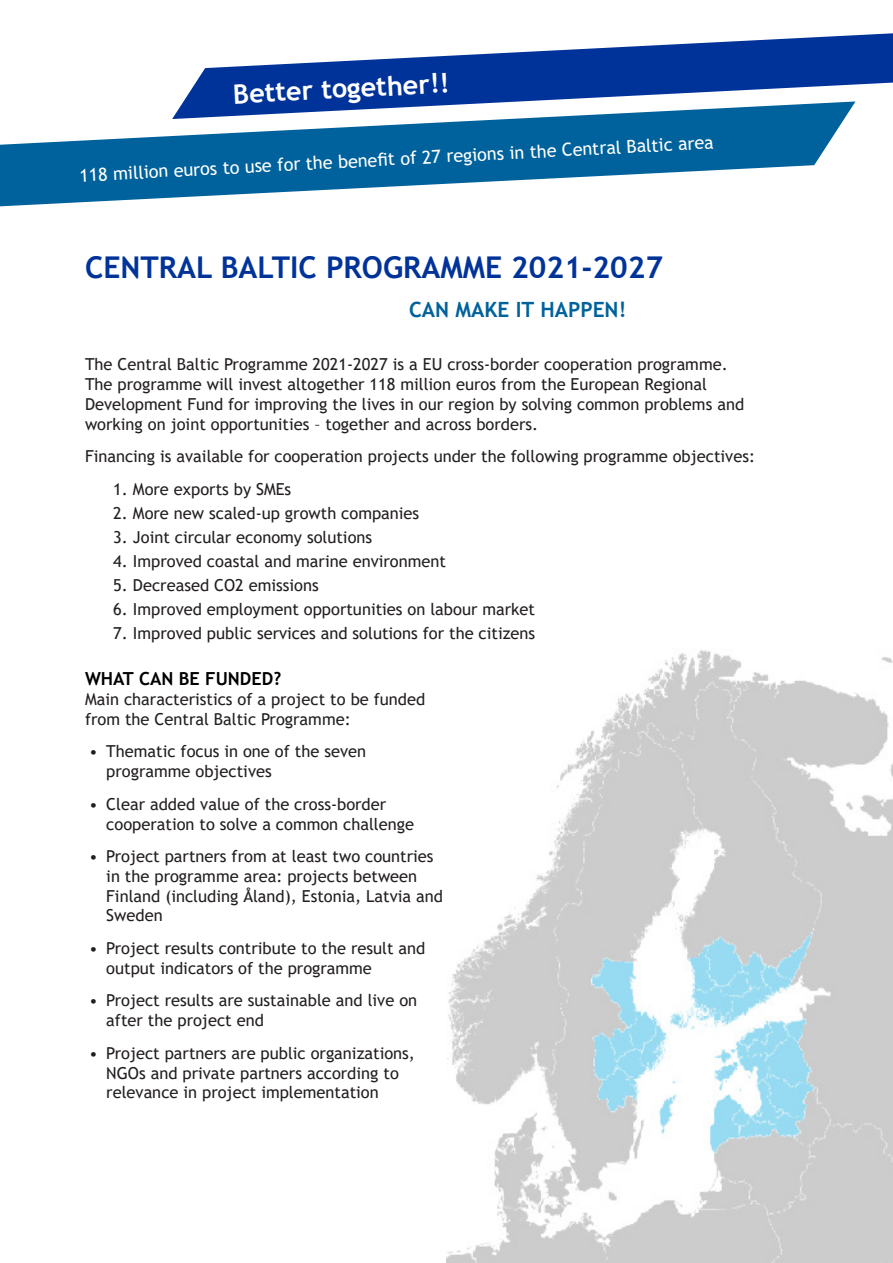
<style>
.page{position:relative;width:893px;height:1263px;background:#fff}
.page>*{position:absolute;margin:0;border:0;box-sizing:border-box;transform-origin:0 0}
.t1{font:700 30px "Trebuchet MS";color:#039}
.t2{font:700 27px "Trebuchet MS";color:#fff}
.t3{font:700 21px "Trebuchet MS";color:#00629c}
.t4{font:18px "Trebuchet MS";color:#fff}
.t5{font:700 18px "Trebuchet MS";color:#000}
.Bullets{font:16.5px/19.8px "Trebuchet MS";color:#231f20}
</style>
<div class="page">
<img style="left:446px;top:650px;width:447px;height:613px">
<svg style="left:184px;top:33px;width:709px;height:69px;fill:#039"></svg>
<svg style="left:0;top:101px;width:855px;height:106px;fill:#00629c"></svg>
<p class="t2" style="left:232px;top:77px;width:218px;rotate:-3deg">Better together!!</p>
<p class="t4" style="left:79px;top:164px;width:637px;rotate:-3deg">118 million euros to use for the benefi t of 27 regions in the Central Baltic area</p>
<p class="t1" style="left:85px;top:249px;width:579px">CENTRAL BALTIC PROGRAMME 2021-2027</p>
<p class="t3" style="left:409px;top:297px;width:219px">CAN MAKE IT HAPPEN!</p>
<p class="Bullets" style="left:85px;top:355px;width:661px">The Central Baltic Programme 2021-2027 is a EU cross-border cooperation programme.<br>The programme will invest altogether 118 million euros from the European Regional Development Fund for improving the lives in our region by solving common problems and working on joint opportunities – together and across borders.</p>
<p class="Bullets" style="left:85px;top:446px;width:672px">Financing is available for cooperation projects under the following programme objectives:</p>
<p class="Bullets" style="left:113px;top:479px;width:179px">1. More exports by SMEs</p>
<p class="Bullets" style="left:113px;top:503px;width:307px">2. More new scaled-up growth companies</p>
<p class="Bullets" style="left:113px;top:527px;width:260px">3. Joint circular economy solutions</p>
<p class="Bullets" style="left:113px;top:551px;width:334px">4. Improved coastal and marine environment</p>
<p class="Bullets" style="left:113px;top:575px;width:207px">5. Decreased CO2 emissions</p>
<p class="Bullets" style="left:113px;top:599px;width:423px">6. Improved employment opportunities on labour market</p>
<p class="Bullets" style="left:113px;top:623px;width:423px">7. Improved public services and solutions for the citizens</p>
<p class="t5" style="left:85px;top:667px;width:198px">WHAT CAN BE FUNDED?</p>
<p class="Bullets" style="left:85px;top:689px;width:342px">Main characteristics of a project to be funded from the Central Baltic Programme:</p>
<p class="Bullets" style="left:106px;top:741px;width:261px;text-indent:-17px">• Thematic focus in one of the seven programme objectives</p>
<p class="Bullets" style="left:106px;top:794px;width:309px;text-indent:-17px">• Clear added value of the cross-border cooperation to solve a common challenge</p>
<p class="Bullets" style="left:106px;top:846px;width:338px;text-indent:-17px">• Project partners from at least two countries in the programme area: projects between Finland (including Åland), Estonia, Latvia and Sweden</p>
<p class="Bullets" style="left:106px;top:938px;width:321px;text-indent:-17px">• Project results contribute to the result and output indicators of the programme</p>
<p class="Bullets" style="left:106px;top:990px;width:312px;text-indent:-17px">• Project results are sustainable and live on after the project end</p>
<p class="Bullets" style="left:106px;top:1043px;width:310px;text-indent:-17px">• Project partners are public organizations,<br>NGOs and private partners according to relevance in project implementation</p>
</div>
